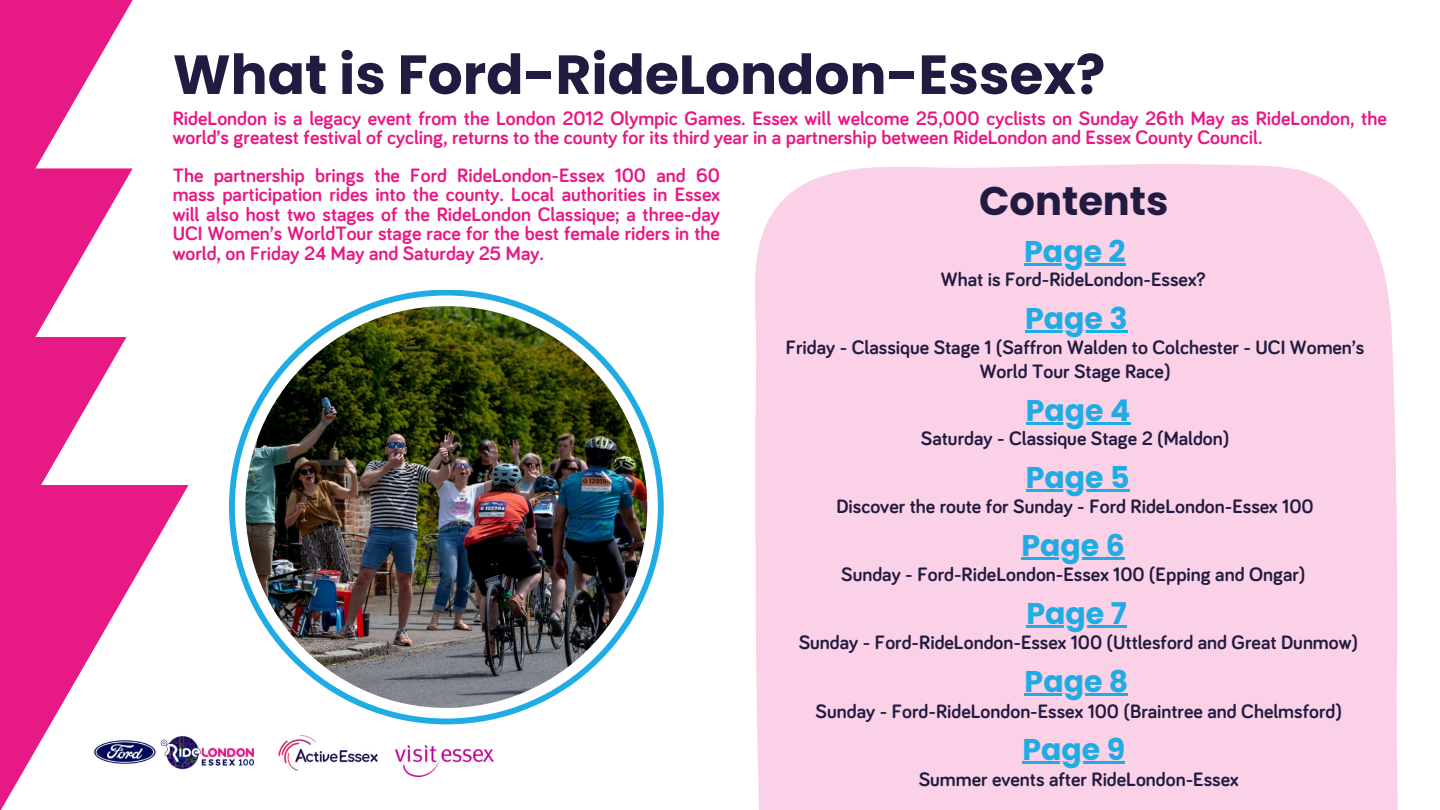
<style>
.page{position:relative;width:1440px;height:810px;background:#fff}
.page>*{position:absolute;margin:0;border:0;box-sizing:border-box;transform-origin:0 0}
.t1{font:700 55px "Poppins";color:#211b41}
.t2{font:700 40px "Poppins";color:#211b41}
.t3{font:700 30px "Poppins";color:#1fabe3}
.t4{font:700 20px/19.5px "Bariol";color:#e71984}
.t5{font:700 20px/24px "Bariol";color:#211b41;text-align:center}
</style>
<div class="page">
<img style="left:189px;top:737px;width:65px;height:31px">
<svg style="left:0;top:0;width:133px;height:168px;fill:#e71984"></svg>
<svg style="left:0;top:168px;width:133px;height:169px;fill:#e71984"></svg>
<svg style="left:0;top:337px;width:127px;height:148px;fill:#e71984"></svg>
<svg style="left:0;top:485px;width:189px;height:325px;fill:#e71984"></svg>
<img style="left:278px;top:735px;width:100px;height:36px">
<img style="left:396px;top:745px;width:98px;height:32px">
<div style="left:755px;top:164px;width:643px;height:646px;background:#fad1e6"></div>
<div style="left:229px;top:290px;width:435px;height:434px;background:#1fabe3;border-radius:50%"></div>
<div style="left:235px;top:296px;width:423px;height:423px;background:#fff;border-radius:50%"></div>
<img style="left:245px;top:306px;width:402px;height:402px;border-radius:50%">
<hr style="left:1024px;top:263px;width:102px;height:2px;background:#1fabe3">
<hr style="left:1025px;top:331px;width:103px;height:2px;background:#1fabe3">
<hr style="left:1026px;top:422px;width:104px;height:2px;background:#1fabe3">
<hr style="left:1026px;top:490px;width:104px;height:2px;background:#1fabe3">
<hr style="left:1027px;top:625px;width:100px;height:3px;background:#1fabe3">
<hr style="left:1025px;top:694px;width:103px;height:2px;background:#1fabe3">
<hr style="left:1022px;top:762px;width:103px;height:2px;background:#1fabe3">
<hr style="left:1021px;top:557px;width:104px;height:2px;background:#1fabe3">
<h1 class="t1" style="left:173px;top:36px;width:934px">What is Ford-RideLondon-Essex?</h1>
<p class="t4" style="left:173px;top:109px;width:1215px">RideLondon is a legacy event from the London 2012 Olympic Games. Essex will welcome 25,000 cyclists on Sunday 26th May as RideLondon, the world’s greatest festival of cycling, returns to the county for its third year in a partnership between RideLondon and Essex County Council.</p>
<h2 class="t2" style="left:979px;top:173px;width:191px">Contents</h2>
<h3 class="t3" style="left:1024px;top:230px;width:103px">Page 2</h3>
<p class="t4" style="left:173px;top:166px;width:549px;text-align:justify">The partnership brings the Ford RideLondon-Essex 100 and 60 mass participation rides into the county. Local authorities in Essex will also host two stages of the RideLondon Classique; a three-day UCI Women’s WorldTour stage race for the best female riders in the world, on Friday 24 May and Saturday 25 May.</p>
<p class="t5" style="left:941px;top:269px;width:266px">What is Ford-RideLondon-Essex?</p>
<h3 class="t3" style="left:1025px;top:298px;width:104px">Page 3</h3>
<p class="t5" style="left:786px;top:336px;width:580px">Friday - Classique Stage 1 (Saffron Walden to Colchester - UCI Women’s<br>World Tour Stage Race)</p>
<h3 class="t3" style="left:1026px;top:389px;width:106px">Page 4</h3>
<p class="t5" style="left:921px;top:428px;width:310px">Saturday - Classique Stage 2 (Maldon)</p>
<h3 class="t3" style="left:1026px;top:457px;width:105px">Page 5</h3>
<p class="t5" style="left:836px;top:495px;width:479px">Discover the route for Sunday - Ford RideLondon-Essex 100</p>
<h3 class="t3" style="left:1021px;top:524px;width:105px">Page 6</h3>
<p class="t5" style="left:841px;top:563px;width:466px">Sunday - Ford-RideLondon-Essex 100 (Epping and Ongar)</p>
<h3 class="t3" style="left:1027px;top:592px;width:102px">Page 7</h3>
<p class="t5" style="left:799px;top:632px;width:560px">Sunday - Ford-RideLondon-Essex 100 (Uttlesford and Great Dunmow)</p>
<h3 class="t3" style="left:1025px;top:661px;width:105px">Page 8</h3>
<p class="t5" style="left:816px;top:700px;width:528px">Sunday - Ford-RideLondon-Essex 100 (Braintree and Chelmsford)</p>
<h3 class="t3" style="left:1022px;top:729px;width:104px">Page 9</h3>
<p class="t5" style="left:919px;top:768px;width:321px">Summer events after RideLondon-Essex</p>
</div>
